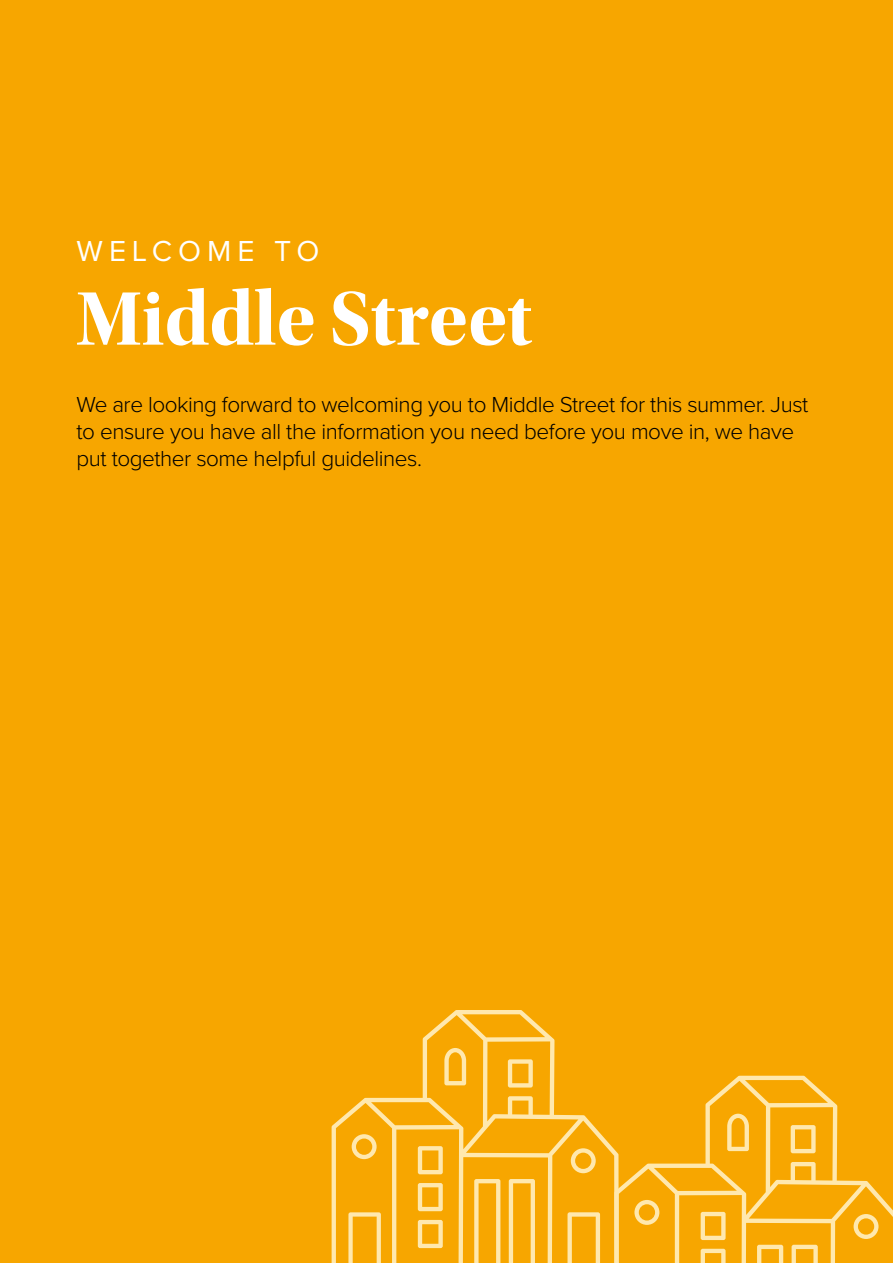
<style>
.page{position:relative;width:893px;height:1263px;background:#f7a600}
.page>*{position:absolute;margin:0;border:0;box-sizing:border-box;transform-origin:0 0}
.t1{font:79.05px "Utopia Std Bold Disp";color:#fff}
.t2{font:30px "Proxima Nova";letter-spacing:.2em;color:#fff}
.t3{font:300 22.5px/27px "Proxima Nova";letter-spacing:-.02em;color:#000}
</style>
<div class="page">
<svg style="left:332px;top:1010px;width:282px;height:253px"></svg>
<svg style="left:614px;top:1075px;width:279px;height:188px"></svg>
<h2 class="t2" style="left:77px;top:237px;width:244px">WELCOME TO</h2>
<h1 class="t1" style="left:77px;top:275px;width:457px">Middle Street</h1>
<p class="t3" style="left:77px;top:390px;width:733px">We are looking forward to welcoming you to Middle Street for this summer. Just to ensure you have all the information you need before you move in, we have put together some helpful guidelines.</p>
</div>
